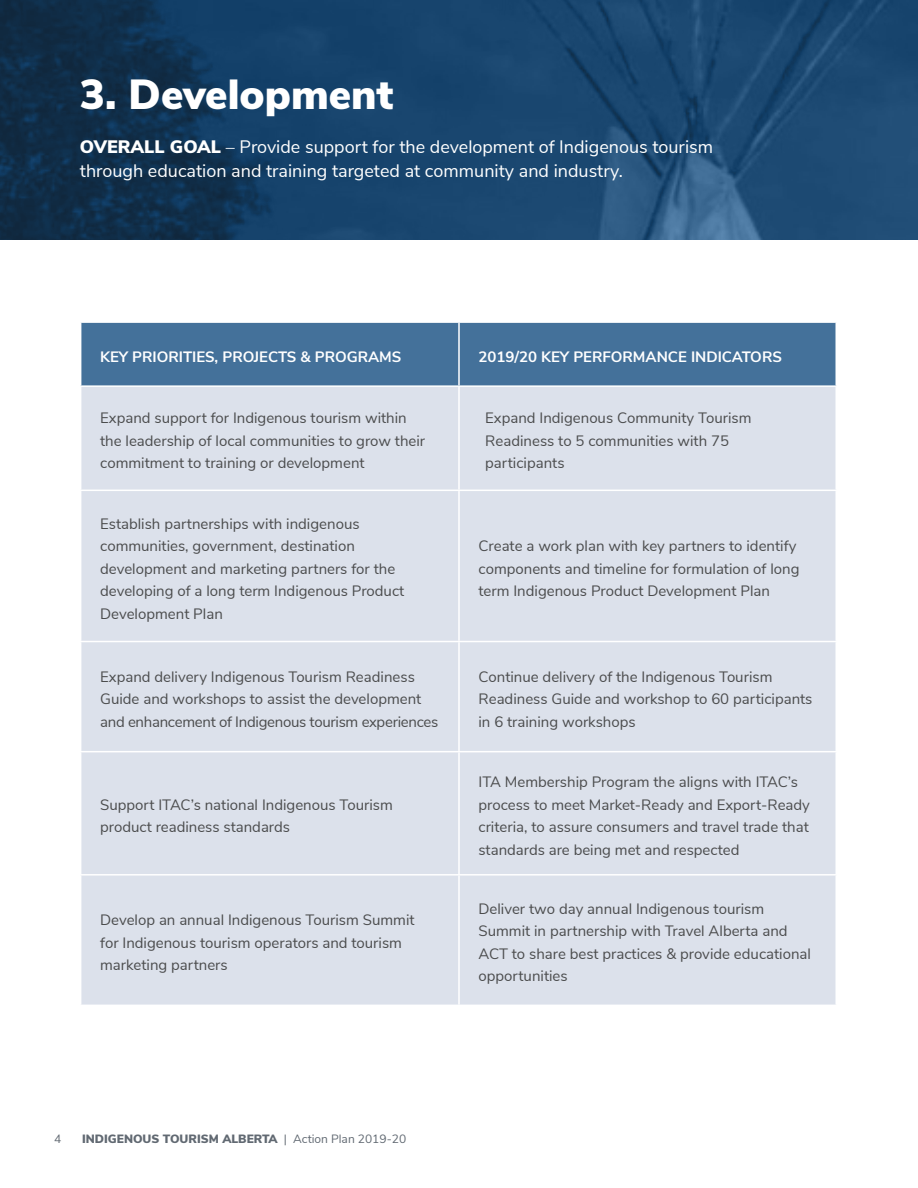
<style>
.page{position:relative;width:918px;height:1188px;background:#fff}
.page>*{position:absolute;margin:0;border:0;box-sizing:border-box;transform-origin:0 0}
.t1{font:900 42px "Nunito Sans";color:#fff}
.Intro_Paragraph_Subt{font:18px/24px "Nunito Sans";color:#fff}
.Body{font:15px/22.5px "Nunito Sans";color:#4b4c4d}
.CHART_-_h1{font:700 15px "Nunito Sans";color:#fff}
.t2{font:900 12px "Nunito Sans";color:#616972}
.t3{font:12px "Nunito Sans";color:#616972}
.s1{font-weight:900}
.s2{font-weight:400}
</style>
<div class="page">
<svg style="left:0;top:0;width:918px;height:240px;background:#184268"></svg>
<div style="left:81px;top:323px;width:755px;height:62px;background:#44719a"></div>
<div style="left:81px;top:387px;width:755px;height:618px;background:#dce1eb"></div>
<hr style="left:80px;top:490px;width:379px;height:1px;background:#fff">
<hr style="left:459px;top:490px;width:378px;height:1px;background:#fff">
<hr style="left:80px;top:641px;width:379px;height:1px;background:#fff">
<hr style="left:459px;top:641px;width:378px;height:1px;background:#fff">
<hr style="left:80px;top:751px;width:379px;height:1px;background:#fff">
<hr style="left:459px;top:751px;width:378px;height:1px;background:#fff">
<hr style="left:80px;top:874px;width:379px;height:2px;background:#fff">
<hr style="left:459px;top:874px;width:378px;height:2px;background:#fff">
<hr style="left:458px;top:323px;width:2px;height:62px;background:#fff">
<hr style="left:458px;top:387px;width:2px;height:103px;background:#fff">
<hr style="left:458px;top:491px;width:2px;height:150px;background:#fff">
<hr style="left:458px;top:642px;width:2px;height:109px;background:#fff">
<hr style="left:458px;top:752px;width:2px;height:122px;background:#fff">
<hr style="left:458px;top:876px;width:2px;height:129px;background:#fff">
<h1 class="t1" style="left:80px;top:64px;width:315px">3. Development</h1>
<p class="Intro_Paragraph_Subt" style="left:80px;top:134px;width:635px"><span class="s1">OVERALL GOAL</span> – Provide support for the development of Indigenous tourism through education and training targeted at community and industry.</p>
<p class="CHART_-_h1" style="left:100px;top:346px;width:303px">KEY PRIORITIES, PROJECTS &amp; PROGRAMS</p>
<p class="CHART_-_h1" style="left:478px;top:346px;width:305px">2019/20 KEY PERFORMANCE INDICATORS</p>
<p class="Body" style="left:100px;top:406px;width:327px">Expand support for Indigenous tourism within the leadership of local communities to grow their commitment to training or development</p>
<p class="Body" style="left:485px;top:406px;width:268px">Expand Indigenous Community Tourism<br>Readiness to 5 communities with 75 participants</p>
<p class="Body" style="left:100px;top:511px;width:306px">Establish partnerships with indigenous communities, government, destination development and marketing partners for the developing of a long term Indigenous Product Development Plan</p>
<p class="Body" style="left:478px;top:534px;width:322px">Create a work plan with key partners to identify components and timeline for formulation of long term Indigenous Product Development Plan</p>
<p class="Body" style="left:100px;top:664px;width:340px">Expand delivery Indigenous Tourism Readiness<br>Guide and workshops to assist the development and enhancement of Indigenous tourism experiences</p>
<p class="Body" style="left:478px;top:664px;width:336px">Continue delivery of the Indigenous Tourism<br>Readiness Guide and workshop to 60 participants in 6 training workshops</p>
<p class="Body" style="left:100px;top:792px;width:294px">Support ITAC’s national Indigenous Tourism product readiness standards</p>
<p class="Body" style="left:478px;top:770px;width:333px">ITA Membership Program the aligns with ITAC’s process to meet Market-Ready and Export-Ready criteria, to assure consumers and travel trade that standards are being met and respected</p>
<p class="Body" style="left:100px;top:908px;width:316px">Develop an annual Indigenous Tourism Summit for Indigenous tourism operators and tourism marketing partners</p>
<p class="Body" style="left:478px;top:897px;width:334px">Deliver two day annual Indigenous tourism Summit in partnership with Travel Alberta and ACT to share best practices &amp; provide educational opportunities</p>
<p class="t3" style="left:54px;top:1130px;width:9px">4</p>
<p class="t2" style="left:82px;top:1130px;width:326px">INDIGENOUS TOURISM ALBERTA <span class="s2">| Action Plan 2019-20</span></p>
</div>
